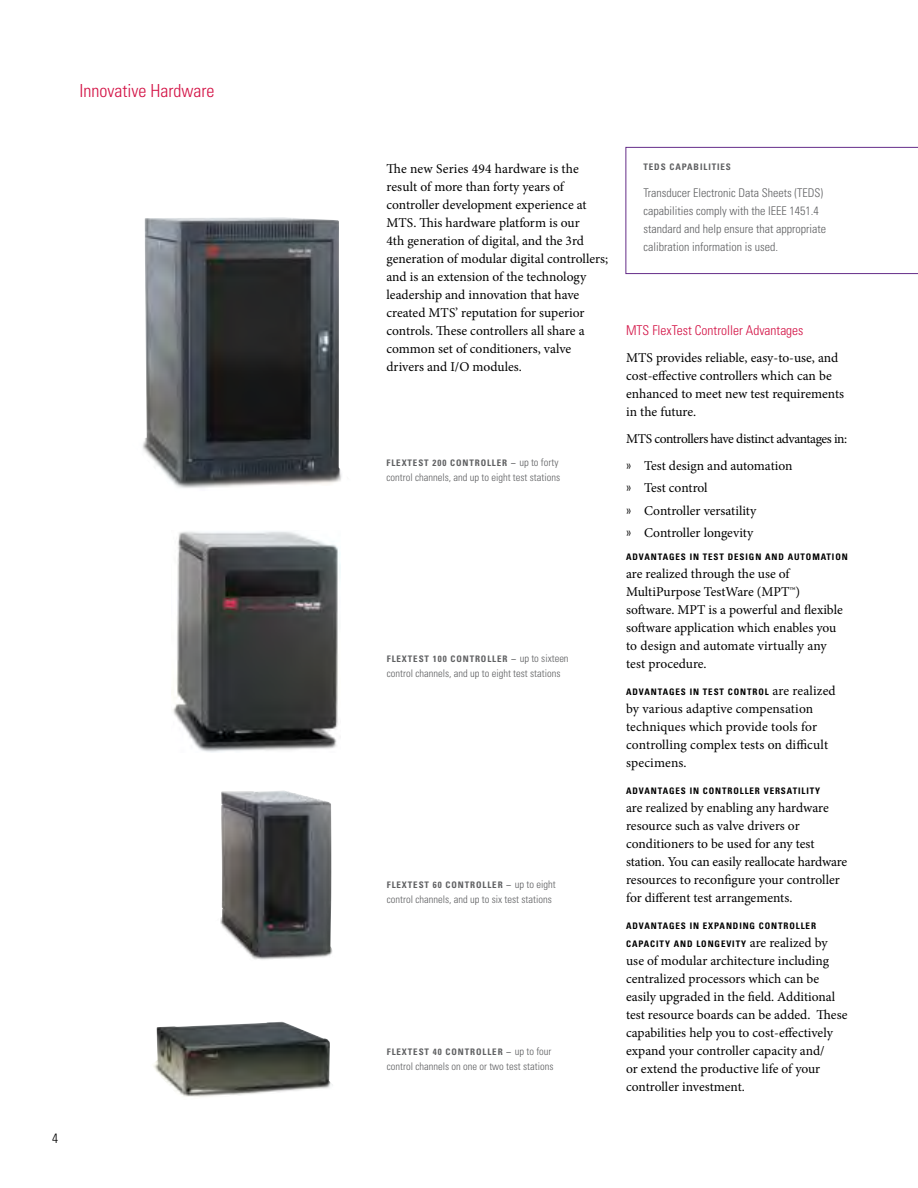
<style>
.page{position:relative;width:918px;height:1188px;background:#fff}
.page>*{position:absolute;margin:0;border:0;box-sizing:border-box;transform-origin:0 0}
.t1{font:300 condensed 18px "Univers";color:#d31245}
.t2{font:13.5px/18px "Minion Pro";color:#000}
.t3{font:13.5px/27px "Minion Pro";letter-spacing:-.03em;color:#000}
.t4{font:300 condensed 13.5px "Univers";color:#d31245}
.t5{font:300 condensed 13.5px "Univers LT Std";color:#000}
.t6{font:300 condensed 12px/18px "Univers";color:#5f6062}
.t7{font:300 condensed 10.5px "Univers";color:#5f6062}
.t8{font:700 condensed 9px/18px "Univers";letter-spacing:.1em;color:#000}
.t9{font:700 condensed 9px "Univers";letter-spacing:.1em;color:#5f6062}
.s1{font-weight:300;font-size:10.5px}
.s2{font-family:"Univers";font-weight:300;font-stretch:condensed}
.s3{font-family:"Minion Pro";font-weight:400;font-stretch:normal;font-size:13.5px}
</style>
<div class="page">
<div style="left:626px;top:147px;width:292px;height:127px;border:1px solid #652d89"></div>
<img style="left:142px;top:217px;width:200px;height:271px">
<img style="left:154px;top:1022px;width:179px;height:75px">
<img style="left:220px;top:791px;width:113px;height:169px">
<img style="left:173px;top:531px;width:167px;height:221px">
<h1 class="t1" style="left:79px;top:80px;width:136px">Innovative Hardware</h1>
<p class="t5" style="left:52px;top:1130px;width:7px">4</p>
<p class="t2" style="left:386px;top:160px;width:223px">The new Series 494 hardware is the result of more than forty years of controller development experience at MTS. This hardware platform is our<br>4th generation of digital, and the 3rd generation of modular digital controllers; and is an extension of the technology leadership and innovation that have created MTS’ reputation for superior controls. These controllers all share a common set of conditioners, valve drivers and I/O modules.</p>
<p class="t9" style="left:386px;top:457px;width:173px">FLEXTEST 200 CONTROLLER – <span class="s1">up to forty</span></p>
<p class="t7" style="left:386px;top:471px;width:175px">control channels, and up to eight test stations</p>
<p class="t9" style="left:387px;top:653px;width:183px">FLEXTEST 100 CONTROLLER – <span class="s1">up to sixteen</span></p>
<p class="t7" style="left:387px;top:667px;width:175px">control channels, and up to eight test stations</p>
<p class="t9" style="left:387px;top:879px;width:170px">FLEXTEST 60 CONTROLLER – <span class="s1">up to eight</span></p>
<p class="t7" style="left:387px;top:893px;width:166px">control channels, and up to six test stations</p>
<p class="t9" style="left:387px;top:1047px;width:166px">FLEXTEST 40 CONTROLLER – <span class="s1">up to four</span></p>
<p class="t7" style="left:387px;top:1060px;width:168px">control channels on one or two test stations</p>
<p class="t9" style="left:644px;top:162px;width:89px">TEDS CAPABILITIES</p>
<p class="t6" style="left:644px;top:184px;width:184px">Transducer Electronic Data Sheets (TEDS) capabilities comply with the IEEE 1451.4 standard and help ensure that appropriate calibration information is used.</p>
<p class="t4" style="left:626px;top:322px;width:179px">MTS FlexTest Controller Advantages</p>
<p class="t2" style="left:626px;top:348px;width:219px">MTS provides reliable, easy-to-use, and cost-effective controllers which can be enhanced to meet new test requirements in the future.</p>
<p class="t3" style="left:626px;top:425px;width:223px">MTS controllers have distinct advantages in: <span class="s2">»</span> Test design and automation</p>
<p class="t2" style="left:626px;top:477px;width:132px;line-height:22.6px"><span class="s2">»</span> Test control<br><span class="s2">»</span> Controller versatility <span class="s2">»</span> Controller longevity</p>
<p class="t8" style="left:626px;top:548px;width:223px">ADVANTAGES IN TEST DESIGN AND AUTOMATION</p>
<p class="t2" style="left:626px;top:565px;width:218px">are realized through the use of<br>MultiPurpose TestWare (MPT™) software. MPT is a powerful and flexible software application which enables you to design and automate virtually any test procedure.</p>
<p class="t8" style="left:626px;top:683px;width:211px">ADVANTAGES IN TEST CONTROL <span class="s3">are realized</span></p>
<p class="t2" style="left:626px;top:700px;width:203px">by various adaptive compensation techniques which provide tools for controlling complex tests on difficult specimens.</p>
<p class="t8" style="left:626px;top:782px;width:196px">ADVANTAGES IN CONTROLLER VERSATILITY</p>
<p class="t2" style="left:626px;top:799px;width:223px">are realized by enabling any hardware resource such as valve drivers or conditioners to be used for any test station. You can easily reallocate hardware resources to reconfigure your controller for different test arrangements.</p>
<p class="t8" style="left:626px;top:917px;width:203px">ADVANTAGES IN EXPANDING CONTROLLER<br>CAPACITY AND LONGEVITY <span class="s3">are realized by</span></p>
<p class="t2" style="left:626px;top:952px;width:223px">use of modular architecture including centralized processors which can be easily upgraded in the field. Additional test resource boards can be added. These capabilities help you to cost-effectively expand your controller capacity and/<br>or extend the productive life of your controller investment.</p>
</div>
